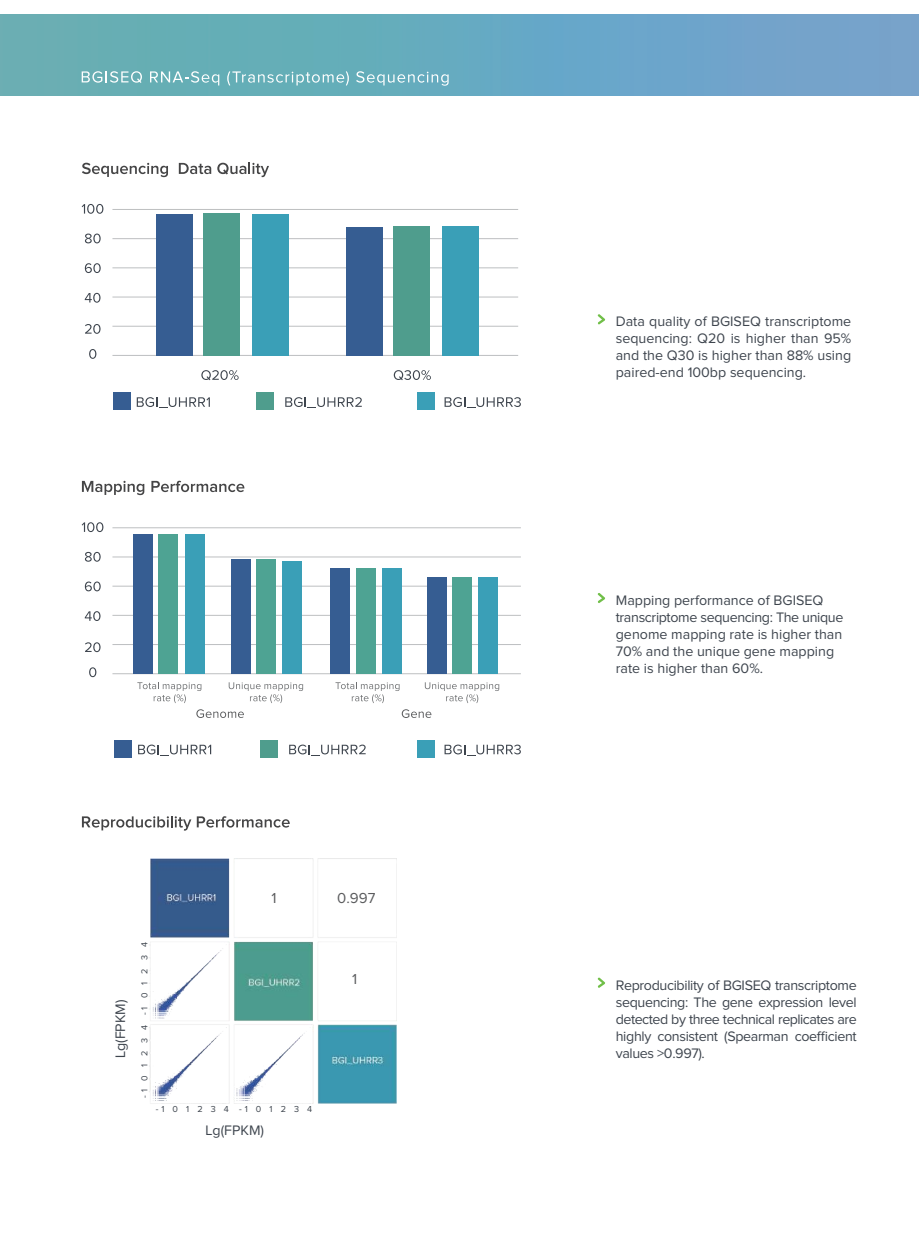
<style>
.page{position:relative;width:919px;height:1238px;background:#fff}
.page>*{position:absolute;margin:0;border:0;box-sizing:border-box;transform-origin:0 0}
.t1{font:15px "Proxima Nova";color:#5b5c5e}
.t2{font:14.25px/17.1px "Proxima Nova";color:#3e454e;text-align:justify}
.t3{font:14.25px "Proxima Nova";letter-spacing:-.025em;color:#3e454e}
.t4{font:9px "Proxima Nova";color:#3e454e}
</style>
<div class="page">
<img style="left:0;top:15px;width:918px;height:80px">
<svg style="left:82px;top:71px;width:60px;height:12px"></svg>
<svg style="left:150px;top:71px;width:69px;height:14px"></svg>
<svg style="left:227px;top:71px;width:122px;height:15px"></svg>
<svg style="left:356px;top:71px;width:92px;height:15px"></svg>
<svg style="left:597px;top:314px;width:8px;height:11px"></svg>
<svg style="left:82px;top:163px;width:86px;height:14px"></svg>
<svg style="left:179px;top:163px;width:32px;height:11px"></svg>
<svg style="left:217px;top:163px;width:52px;height:14px"></svg>
<svg style="left:82px;top:204px;width:21px;height:10px"></svg>
<svg style="left:85px;top:233px;width:16px;height:10px"></svg>
<svg style="left:85px;top:263px;width:16px;height:10px"></svg>
<svg style="left:85px;top:293px;width:15px;height:10px"></svg>
<svg style="left:85px;top:324px;width:15px;height:10px"></svg>
<svg style="left:89px;top:349px;width:7px;height:10px"></svg>
<svg style="left:201px;top:370px;width:37px;height:10px"></svg>
<hr style="left:112px;top:209px;width:406px;height:1px;background:#bdbfc1">
<hr style="left:112px;top:238px;width:406px;height:1px;background:#bdbfc1">
<hr style="left:112px;top:267px;width:406px;height:1px;background:#bdbfc1">
<hr style="left:112px;top:297px;width:406px;height:1px;background:#bdbfc1">
<hr style="left:112px;top:326px;width:406px;height:1px;background:#bdbfc1">
<hr style="left:112px;top:355px;width:406px;height:1px;background:#bdbfc1">
<svg style="left:82px;top:522px;width:21px;height:10px"></svg>
<svg style="left:85px;top:552px;width:16px;height:9px"></svg>
<svg style="left:85px;top:581px;width:16px;height:10px"></svg>
<svg style="left:85px;top:611px;width:15px;height:10px"></svg>
<svg style="left:85px;top:642px;width:15px;height:10px"></svg>
<svg style="left:89px;top:667px;width:7px;height:10px"></svg>
<hr style="left:112px;top:527px;width:409px;height:1px;background:#bdbfc1">
<hr style="left:112px;top:556px;width:409px;height:1px;background:#bdbfc1">
<hr style="left:112px;top:585px;width:409px;height:1px;background:#bdbfc1">
<hr style="left:112px;top:615px;width:409px;height:1px;background:#bdbfc1">
<hr style="left:112px;top:644px;width:409px;height:1px;background:#bdbfc1">
<hr style="left:112px;top:673px;width:409px;height:1px;background:#bdbfc1">
<div style="left:156px;top:213px;width:36px;height:142px;background:#365d92"></div>
<div style="left:203px;top:213px;width:37px;height:142px;background:#4f9d8d"></div>
<div style="left:252px;top:213px;width:37px;height:142px;background:#3a9fb7"></div>
<svg style="left:394px;top:370px;width:37px;height:10px"></svg>
<div style="left:346px;top:227px;width:37px;height:128px;background:#365d92"></div>
<div style="left:393px;top:225px;width:37px;height:130px;background:#4f9d8d"></div>
<div style="left:442px;top:226px;width:37px;height:129px;background:#3a9fb7"></div>
<svg style="left:137px;top:397px;width:73px;height:11px"></svg>
<div style="left:114px;top:393px;width:17px;height:17px;background:#365d92"></div>
<svg style="left:285px;top:397px;width:77px;height:11px"></svg>
<div style="left:257px;top:393px;width:17px;height:17px;background:#4f9d8d"></div>
<svg style="left:444px;top:397px;width:77px;height:11px"></svg>
<div style="left:417px;top:393px;width:17px;height:17px;background:#3a9fb7"></div>
<svg style="left:597px;top:593px;width:8px;height:10px"></svg>
<svg style="left:82px;top:481px;width:62px;height:14px"></svg>
<svg style="left:151px;top:480px;width:93px;height:12px"></svg>
<svg style="left:82px;top:816px;width:109px;height:14px"></svg>
<svg style="left:197px;top:816px;width:93px;height:11px"></svg>
<img style="left:149px;top:858px;width:247px;height:252px">
<svg style="left:597px;top:977px;width:8px;height:11px"></svg>
<svg style="left:137px;top:682px;width:64px;height:21px"></svg>
<svg style="left:229px;top:682px;width:74px;height:21px"></svg>
<svg style="left:335px;top:682px;width:64px;height:21px"></svg>
<svg style="left:425px;top:682px;width:74px;height:21px"></svg>
<svg style="left:196px;top:709px;width:48px;height:9px"></svg>
<svg style="left:401px;top:709px;width:30px;height:9px"></svg>
<div style="left:133px;top:534px;width:20px;height:139px;background:#365d92"></div>
<div style="left:158px;top:534px;width:20px;height:139px;background:#4ea393"></div>
<div style="left:185px;top:534px;width:19px;height:139px;background:#3a9fb7"></div>
<div style="left:231px;top:559px;width:19px;height:114px;background:#365d92"></div>
<div style="left:256px;top:559px;width:20px;height:114px;background:#4ea393"></div>
<div style="left:282px;top:561px;width:20px;height:112px;background:#3a9fb7"></div>
<div style="left:330px;top:568px;width:20px;height:105px;background:#365d92"></div>
<div style="left:356px;top:568px;width:19px;height:105px;background:#4ea393"></div>
<div style="left:382px;top:568px;width:19px;height:105px;background:#3a9fb7"></div>
<div style="left:427px;top:577px;width:19px;height:96px;background:#365d92"></div>
<div style="left:452px;top:577px;width:20px;height:96px;background:#4ea393"></div>
<div style="left:478px;top:577px;width:20px;height:96px;background:#3a9fb7"></div>
<svg style="left:138px;top:744px;width:73px;height:11px"></svg>
<div style="left:115px;top:740px;width:17px;height:17px;background:#365d92"></div>
<svg style="left:289px;top:744px;width:76px;height:11px"></svg>
<div style="left:261px;top:740px;width:17px;height:17px;background:#4f9d8d"></div>
<svg style="left:444px;top:744px;width:77px;height:11px"></svg>
<div style="left:417px;top:740px;width:17px;height:17px;background:#3a9fb7"></div>
<hr style="left:156px;top:1104px;width:157px;height:4px;background:#fff">
<div style="left:264px;top:889px;width:18px;height:18px;background:#fff"></div>
<div style="left:335px;top:891px;width:40px;height:16px;background:#fff"></div>
<div style="left:343px;top:972px;width:23px;height:23px;background:#fff"></div>
<p class="t1" style="left:271px;top:892px;width:7px">1</p>
<p class="t2" style="left:112px;top:1058px;width:60px;rotate:-90deg">Lg(FPKM)</p>
<p class="t4" style="left:141px;top:1097px;width:157px;rotate:-90deg">-1 0 1 2 3 4 -1 0 1 2 3 4</p>
<p class="t4" style="left:156px;top:1105px;width:158px">-1 0 1 2 3 4 -1 0 1 2 3 4</p>
<p class="t2" style="left:205px;top:1122px;width:60px">Lg(FPKM)</p>
<p class="t1" style="left:337px;top:892px;width:40px">0.997</p>
<p class="t1" style="left:352px;top:972px;width:7px">1</p>
<p class="t2" style="left:615px;top:313px;width:237px">Data quality of BGISEQ transcriptome sequencing: Q20 is higher than 95% and the Q30 is higher than 88% using paired-end 100bp sequencing.</p>
<p class="t2" style="left:615px;top:592px;width:229px;text-align:left">Mapping performance of BGISEQ transcriptome sequencing: The unique genome mapping rate is higher than<br>70% and the unique gene mapping rate is higher than 60%.</p>
<p class="t2" style="left:615px;top:976px;width:242px">Reproducibility of BGISEQ transcriptome sequencing: The gene expression level detected by three technical replicates are highly consistent (Spearman coefficient</p>
<p class="t3" style="left:615px;top:1047px;width:91px">values &gt;0.997).</p>
</div>
